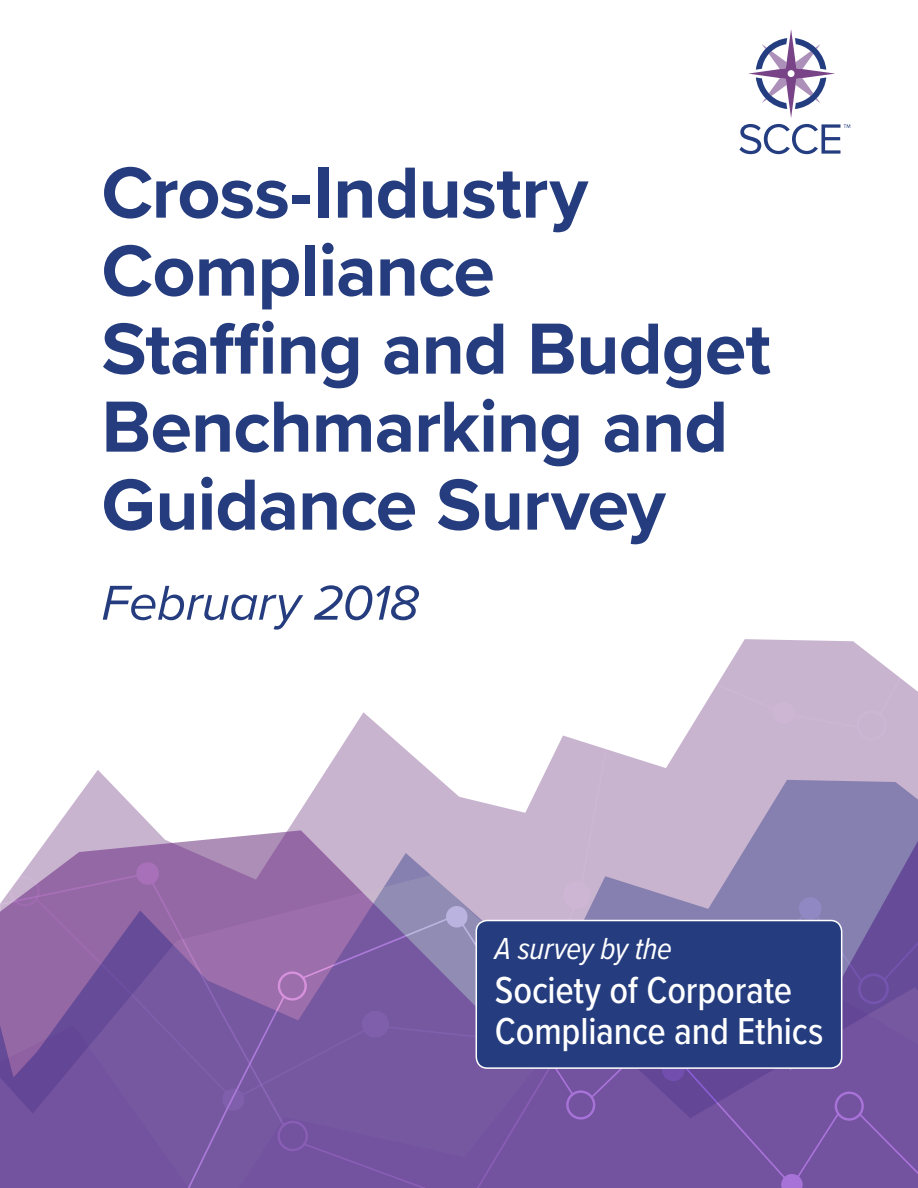
<style>
.page{position:relative;width:918px;height:1188px;background:#fff}
.page>*{position:absolute;margin:0;border:0;box-sizing:border-box;transform-origin:0 0}
.t1{font:700 75px/78px "Proxima Nova";letter-spacing:-.015em;color:#253d7f}
.t2{font:italic 50.7px "Proxima Nova";letter-spacing:-.01em;color:#253d7f}
.t3{font:500 39px/40.7px "Proxima Nova Cond";letter-spacing:-.005em;color:#fff}
.t4{font:italic 31.5px "Proxima Nova Cond";letter-spacing:-.01em;color:#fff}
</style>
<div class="page">
<svg style="left:333px;top:712px;width:585px;height:48px"></svg>
<svg style="left:63px;top:760px;width:855px;height:58px;fill:#c9b4cf"></svg>
<svg style="left:34px;top:818px;width:487px;height:370px;background:#bea7c8"></svg>
<div style="left:0;top:1101px;width:285px;height:87px;background:#73529f"></div>
<svg style="left:284px;top:898px;width:216px;height:203px;background:#8a6daa"></svg>
<svg style="left:521px;top:712px;width:156px;height:208px;fill:#c9b4cf"></svg>
<svg style="left:674px;top:639px;width:244px;height:103px"></svg>
<svg style="left:361px;top:1010px;width:29px;height:2px"></svg>
<svg style="left:0;top:857px;width:284px;height:269px;background:#835fa3"></svg>
<div style="left:304px;top:1012px;width:258px;height:176px;background:#7658a1"></div>
<svg style="left:277px;top:1120px;width:32px;height:32px"></svg>
<svg style="left:562px;top:818px;width:356px;height:370px;background:#846caa"></svg>
<svg style="left:136px;top:862px;width:23px;height:23px"></svg>
<svg style="left:0;top:874px;width:41px;height:213px;background:#956da9"></svg>
<div style="left:476px;top:921px;width:366px;height:147px;background:#253d7f;border-radius:11px"></div>
<div style="left:476px;top:920px;width:366px;height:149px;border:2px solid #fff;border-radius:11px"></div>
<svg style="left:748px;top:29px;width:87px;height:89px"></svg>
<svg style="left:739px;top:124px;width:111px;height:30px"></svg>
<p class="t1" style="left:102px;top:152px;width:671px">Cross-Industry<br>Compliance<br>Staffing and Budget<br>Benchmarking and<br>Guidance Survey</p>
<p class="t2" style="left:102px;top:565px;width:319px">February 2018</p>
<p class="t4" style="left:495px;top:926px;width:179px">A survey by the</p>
<p class="t3" style="left:495px;top:969px;width:330px">Society of Corporate<br>Compliance and Ethics</p>
</div>
